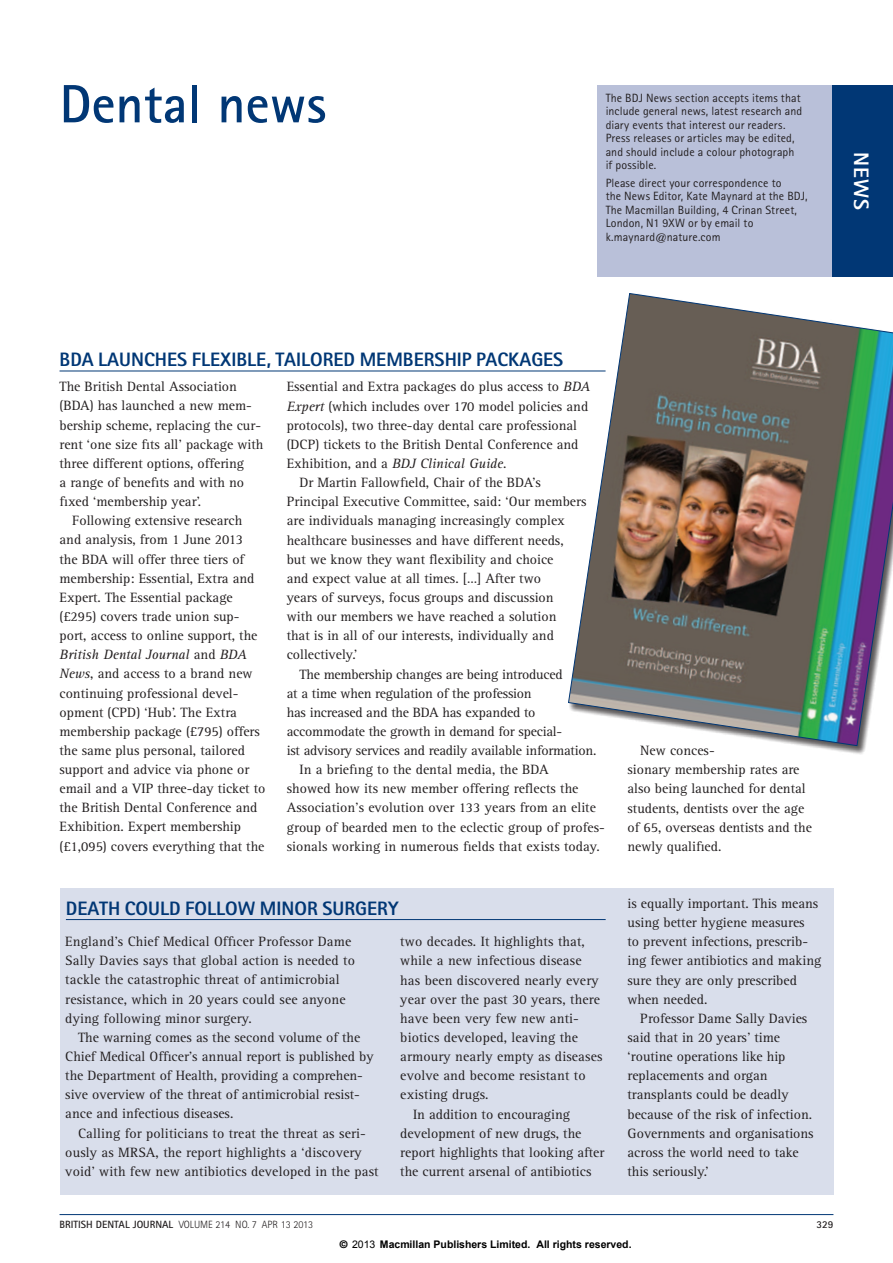
<style>
.page{position:relative;width:893px;height:1263px;background:#fff}
.page>*{position:absolute;margin:0;border:0;box-sizing:border-box;transform-origin:0 0}
.t1{font:700 54px "Rotis Sans Serif Std";color:#013775}
.t2{font:800 21px "Rotis Sans Serif Std";color:#fff}
.t3{font:800 19.5px "Rotis Sans Serif Std";color:#013775}
.t4{font:13.95px/19.2px "Rotis Serif Std";color:#231f20}
.t5{font:italic 13.95px "Rotis Serif Std";color:#231f20}
.t6{font:12px/13.5px "Rotis Sans Serif Std";letter-spacing:.01em;color:#231f20}
.t7{font:700 10.5px "Arial";color:#000}
.t8{font:300 10.5px "Rotis Sans Serif Std";color:#231f20}
.t9{font:700 10.5px "Rotis Sans Serif Std";color:#231f20}
.s1{font-style:normal}
.s2{font-style:italic}
.s3{font-weight:700}
.s4{font-family:"Helvetica"}
.s5{font-weight:400}
</style>
<div class="page">
<img style="left:568px;top:293px;width:325px;height:453px">
<div style="left:60px;top:889px;width:773px;height:306px;background:#d9deeb"></div>
<hr style="left:60px;top:1214px;width:773px;height:1px;background:#013775">
<div style="left:597px;top:85px;width:296px;height:191px;background:#b9c0d9"></div>
<div style="left:832px;top:85px;width:61px;height:191px;background:#013775"></div>
<hr style="left:60px;top:371px;width:546px;height:1px;background:#013775">
<hr style="left:66px;top:919px;width:540px;height:1px;background:#013775">
<h1 class="t1" style="left:60px;top:70px;width:268px">Dental news</h1>
<p class="t6" style="left:606px;top:91px;width:198px">The BDJ News section accepts items that include general news, latest research and diary events that interest our readers.<br>Press releases or articles may be edited, and should include a colour photograph if possible.</p>
<p class="t6" style="left:606px;top:176px;width:204px">Please direct your correspondence to<br>the News Editor, Kate Maynard at the BDJ, The Macmillan Building, 4 Crinan Street, London, N1 9XW or by email to k.maynard@nature.com</p>
<h2 class="t2" style="left:875px;top:152px;width:60px;rotate:90deg">NEWS</h2>
<h3 class="t3" style="left:60px;top:347px;width:505px">BDA LAUNCHES FLEXIBLE, TAILORED MEMBERSHIP PACKAGES</h3>
<p class="t4" style="left:60px;top:377px;width:179px">The British Dental Association</p>
<p class="t4" style="left:60px;top:397px;width:194px">(BDA) has launched a new mem-</p>
<p class="t4" style="left:60px;top:416px;width:203px">bership scheme, replacing the cur-</p>
<p class="t4" style="left:60px;top:435px;width:205px">rent ‘one size fits all’ package with</p>
<p class="t4" style="left:60px;top:454px;width:186px">three different options, offering</p>
<p class="t4" style="left:60px;top:473px;width:186px">a range of benefits and with no</p>
<p class="t4" style="left:60px;top:492px;width:143px">fixed ‘membership year’.</p>
<p class="t4" style="left:72px;top:511px;width:171px">Following extensive research</p>
<p class="t4" style="left:60px;top:530px;width:185px">and analysis, from 1 June 2013</p>
<p class="t4" style="left:60px;top:550px;width:186px">the BDA will offer three tiers of</p>
<p class="t4" style="left:60px;top:569px;width:196px">membership: Essential, Extra and</p>
<p class="t4" style="left:60px;top:588px;width:175px">Expert. The Essential package</p>
<p class="t4" style="left:60px;top:607px;width:181px">(£295) covers trade union sup-</p>
<p class="t4" style="left:60px;top:626px;width:199px">port, access to online support, the</p>
<p class="t5" style="left:60px;top:647px;width:189px">British Dental Journal <span class="s1">and</span> BDA</p>
<p class="t4" style="left:60px;top:664px;width:195px"><span class="s2">News</span>, and access to a brand new</p>
<p class="t4" style="left:60px;top:684px;width:180px">continuing professional devel-</p>
<p class="t4" style="left:60px;top:703px;width:179px">opment (CPD) ‘Hub’. The Extra</p>
<p class="t4" style="left:60px;top:722px;width:202px">membership package (£795) offers</p>
<p class="t4" style="left:60px;top:741px;width:187px">the same plus personal, tailored</p>
<p class="t4" style="left:60px;top:760px;width:191px">support and advice via phone or</p>
<p class="t4" style="left:60px;top:779px;width:207px">email and a VIP three-day ticket to</p>
<p class="t4" style="left:60px;top:798px;width:199px">the British Dental Conference and</p>
<p class="t4" style="left:60px;top:818px;width:183px">Exhibition. Expert membership</p>
<p class="t4" style="left:60px;top:837px;width:206px">(£1,095) covers everything that the</p>
<p class="t4" style="left:287px;top:378px;width:305px">Essential and Extra packages do plus access to <span class="s2">BDA</span></p>
<p class="t4" style="left:287px;top:397px;width:303px"><span class="s2">Expert</span> (which includes over 170 model policies and</p>
<p class="t4" style="left:287px;top:416px;width:292px">protocols), two three-day dental care professional</p>
<p class="t4" style="left:287px;top:435px;width:293px">(DCP) tickets to the British Dental Conference and</p>
<p class="t4" style="left:287px;top:454px;width:221px">Exhibition, and a <span class="s2">BDJ Clinical Guide</span>.</p>
<p class="t4" style="left:299px;top:473px;width:243px">Dr Martin Fallowfield, Chair of the BDA’s</p>
<p class="t4" style="left:287px;top:492px;width:301px">Principal Executive Committee, said: ‘Our members</p>
<p class="t4" style="left:287px;top:511px;width:280px">are individuals managing increasingly complex</p>
<p class="t4" style="left:287px;top:531px;width:278px">healthcare businesses and have different needs,</p>
<p class="t4" style="left:287px;top:550px;width:268px">but we know they want flexibility and choice</p>
<p class="t4" style="left:287px;top:569px;width:256px">and expect value at all times. […] After two</p>
<p class="t4" style="left:287px;top:588px;width:268px">years of surveys, focus groups and discussion</p>
<p class="t4" style="left:287px;top:607px;width:271px">with our members we have reached a solution</p>
<p class="t4" style="left:287px;top:626px;width:269px">that is in all of our interests, individually and</p>
<p class="t4" style="left:287px;top:645px;width:72px">collectively.’</p>
<p class="t4" style="left:299px;top:665px;width:265px">The membership changes are being introduced</p>
<p class="t4" style="left:287px;top:684px;width:246px">at a time when regulation of the profession</p>
<p class="t4" style="left:287px;top:703px;width:250px">has increased and the BDA has expanded to</p>
<p class="t4" style="left:287px;top:722px;width:277px">accommodate the growth in demand for special-</p>
<p class="t4" style="left:287px;top:741px;width:311px">ist advisory services and readily available information.</p>
<p class="t4" style="left:299px;top:760px;width:251px">In a briefing to the dental media, the BDA</p>
<p class="t4" style="left:287px;top:779px;width:293px">showed how its new member offering reflects the</p>
<p class="t4" style="left:287px;top:799px;width:311px">Association’s evolution over 133 years from an elite</p>
<p class="t4" style="left:287px;top:818px;width:320px">group of bearded men to the eclectic group of profes-</p>
<p class="t4" style="left:287px;top:837px;width:315px">sionals working in numerous fields that exists today.</p>
<h3 class="t3" style="left:66px;top:896px;width:334px">DEATH COULD FOLLOW MINOR SURGERY</h3>
<p class="t4" style="left:65px;top:932px;width:291px">England’s Chief Medical Officer Professor Dame Sally Davies says that global action is needed to tackle the catastrophic threat of antimicrobial resistance, which in 20 years could see anyone dying following minor surgery.</p>
<p class="t4" style="left:65px;top:1028px;width:310px;text-indent:13px">The warning comes as the second volume of the Chief Medical Officer’s annual report is published by the Department of Health, providing a comprehen&shy;sive overview of the threat of antimicrobial resist&shy;ance and infectious diseases.</p>
<p class="t4" style="left:65px;top:1124px;width:315px;text-indent:13px">Calling for politicians to treat the threat as seri&shy;ously as MRSA, the report highlights a ‘discovery void’ with few new antibiotics developed in the past</p>
<p class="t4" style="left:400px;top:932px;width:186px">two decades. It highlights that,</p>
<p class="t4" style="left:400px;top:951px;width:183px">while a new infectious disease</p>
<p class="t4" style="left:400px;top:971px;width:200px">has been discovered nearly every</p>
<p class="t4" style="left:400px;top:990px;width:201px">year over the past 30 years, there</p>
<p class="t4" style="left:400px;top:1009px;width:180px">have been very few new anti-</p>
<p class="t4" style="left:400px;top:1028px;width:179px">biotics developed, leaving the</p>
<p class="t4" style="left:400px;top:1047px;width:204px">armoury nearly empty as diseases</p>
<p class="t4" style="left:400px;top:1066px;width:187px">evolve and become resistant to</p>
<p class="t4" style="left:400px;top:1085px;width:90px">existing drugs.</p>
<p class="t4" style="left:413px;top:1105px;width:158px">In addition to encouraging</p>
<p class="t4" style="left:400px;top:1124px;width:183px">development of new drugs, the</p>
<p class="t4" style="left:400px;top:1143px;width:206px">report highlights that looking after</p>
<p class="t4" style="left:400px;top:1162px;width:193px">the current arsenal of antibiotics</p>
<p class="t4" style="left:627px;top:741px;width:186px;text-indent:13px">New conces-<br>sionary membership rates are also being launched for dental students, dentists over the age of 65, overseas dentists and the newly qualified.</p>
<p class="t4" style="left:627px;top:894px;width:195px">is equally important. This means using better hygiene measures<br>to prevent infections, prescrib&shy;ing fewer antibiotics and making sure they are only prescribed when needed.</p>
<p class="t4" style="left:627px;top:1009px;width:188px;text-indent:13px">Professor Dame Sally Davies said that in 20 years’ time ‘routine operations like hip replacements and organ transplants could be deadly because of the risk of infection.<br>Governments and organisations across the world need to take this seriously.’</p>
<p class="t8" style="left:60px;top:1218px;width:255px"><span class="s3">BRITISH DENTAL JOURNAL</span> VOLUME 214 NO. 7 APR 13 2013</p>
<p class="t9" style="left:816px;top:1217px;width:18px">329</p>
<p class="t7" style="left:340px;top:1237px;width:293px"><span class="s4">©</span> <span class="s5">2013</span> Macmillan Publishers Limited. All rights reserved.</p>
</div>
